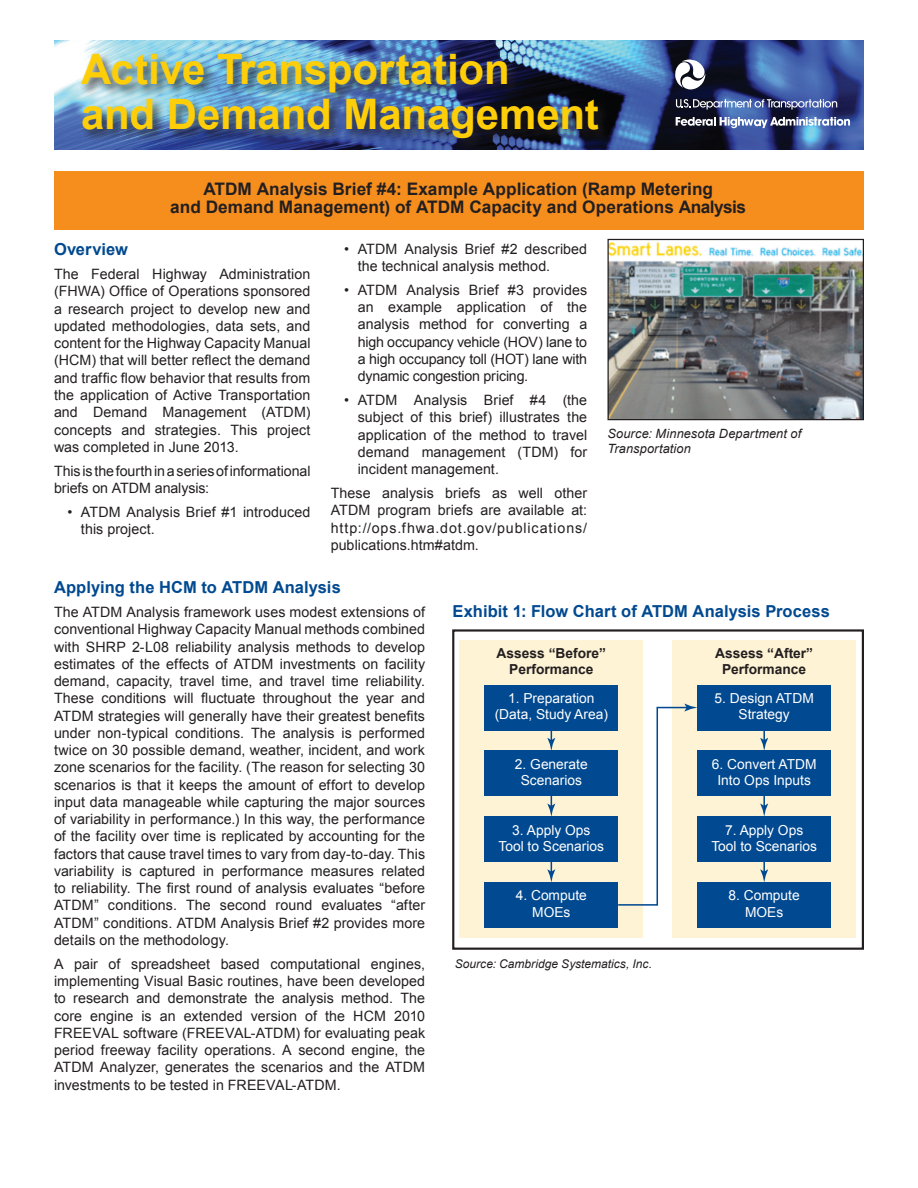
<style>
.page{position:relative;width:918px;height:1188px;background:#fff}
.page>*{position:absolute;margin:0;border:0;box-sizing:border-box;transform-origin:0 0}
.t1{font:700 42px/45px "Arial";letter-spacing:-.005em;color:#fece08}
.t2{font:700 17.25px/18px "Arial";color:#231f20;text-align:center}
.t3{font:700 16.5px "Arial";letter-spacing:.005em;color:#014990}
.t4{font:14.25px/17.2px "Arial";letter-spacing:.005em;color:#231f20;text-align:justify}
.t5{font:13.8px/16.5px "Arial";color:#fff;text-align:center}
.t6{font:700 13.8px/16.5px "Arial";color:#231f20;text-align:center}
.t7{font:italic 12.75px/15px "Arial";letter-spacing:.01em;color:#231f20}
.t8{font:italic 12px "Arial";color:#231f20}
</style>
<div class="page">
<img style="left:54px;top:41px;width:810px;height:108px">
<div style="left:79px;top:51px;width:533px;height:101px;background:#231f20;opacity:.75"></div>
<svg style="left:676px;top:99px;width:161px;height:10px;background:#6a769e"></svg>
<svg style="left:676px;top:117px;width:174px;height:11px"></svg>
<svg style="left:675px;top:59px;width:31px;height:31px"></svg>
<img style="left:609px;top:242px;width:253px;height:176px">
<div style="left:607px;top:239px;width:257px;height:181px;border:1px solid #231f20"></div>
<div style="left:54px;top:171px;width:810px;height:59px;background:#f68e1e"></div>
<div style="left:459px;top:640px;width:184px;height:297px;background:#fef3d5"></div>
<div style="left:672px;top:640px;width:184px;height:297px;background:#fef3d5"></div>
<div style="left:485px;top:685px;width:133px;height:45px;background:#014990"></div>
<div style="left:485px;top:751px;width:133px;height:45px;background:#014990"></div>
<div style="left:485px;top:817px;width:133px;height:45px;background:#014990"></div>
<div style="left:485px;top:882px;width:133px;height:45px;background:#014990"></div>
<div style="left:697px;top:685px;width:134px;height:45px;background:#014990"></div>
<div style="left:697px;top:751px;width:134px;height:45px;background:#014990"></div>
<div style="left:697px;top:817px;width:134px;height:45px;background:#014990"></div>
<div style="left:697px;top:882px;width:134px;height:45px;background:#014990"></div>
<svg style="left:547px;top:730px;width:8px;height:21px"></svg>
<svg style="left:760px;top:730px;width:8px;height:21px"></svg>
<svg style="left:760px;top:796px;width:8px;height:21px"></svg>
<svg style="left:760px;top:862px;width:8px;height:20px"></svg>
<svg style="left:547px;top:796px;width:8px;height:21px"></svg>
<svg style="left:547px;top:862px;width:8px;height:20px"></svg>
<svg style="left:617px;top:704px;width:80px;height:202px"></svg>
<div style="left:452px;top:629px;width:412px;height:321px;border:2px solid #231f20"></div>
<h1 class="t1" style="left:81px;top:48px;width:519px">Active Transportation<br>and Demand Management</h1>
<p class="t2" style="left:170px;top:181px;width:577px">ATDM Analysis Brief #4: Example Application (Ramp Metering<br>and Demand Management) of ATDM Capacity and Operations Analysis</p>
<p class="t3" style="left:54px;top:239px;width:76px">Overview</p>
<p class="t4" style="left:54px;top:266px;width:258px">The Federal Highway Administration (FHWA) Office of Operations sponsored a research project to develop new and updated methodologies, data sets, and content for the Highway Capacity Manual (HCM) that will better reflect the demand and traffic flow behavior that results from the application of Active Transportation and Demand Management (ATDM) concepts and strategies. This project was completed in June 2013.</p>
<p class="t4" style="left:54px;top:462px;width:258px">This is the fourth in a series of informational briefs on ATDM analysis:</p>
<p class="t4" style="left:81px;top:504px;width:231px;text-indent:-13px">• ATDM Analysis Brief #1 introduced this project.</p>
<p class="t4" style="left:358px;top:240px;width:231px;text-indent:-13px">• ATDM Analysis Brief #2 described the technical analysis method.</p>
<p class="t4" style="left:358px;top:281px;width:231px;text-indent:-13px">• ATDM Analysis Brief #3 provides an example application of the analysis method for converting a high occupancy vehicle (HOV) lane to a high occupancy toll (HOT) lane with dynamic congestion pricing.</p>
<p class="t4" style="left:358px;top:392px;width:231px;text-indent:-13px">• ATDM Analysis Brief #4 (the subject of this brief) illustrates the application of the method to travel demand management (TDM) for incident management.</p>
<p class="t4" style="left:331px;top:485px;width:258px">These analysis briefs as well other ATDM program briefs are available at: http://ops.fhwa.dot.gov/publications/ publications.htm#atdm.</p>
<p class="t7" style="left:608px;top:426px;width:195px">Source: Minnesota Department of<br>Transportation</p>
<p class="t3" style="left:54px;top:576px;width:288px">Applying the HCM to ATDM Analysis</p>
<p class="t4" style="left:54px;top:604px;width:373px">The ATDM Analysis framework uses modest extensions of conventional Highway Capacity Manual methods combined with SHRP 2-L08 reliability analysis methods to develop estimates of the effects of ATDM investments on facility demand, capacity, travel time, and travel time reliability.<br>These conditions will fluctuate throughout the year and ATDM strategies will generally have their greatest benefits under non-typical conditions. The analysis is performed twice on 30 possible demand, weather, incident, and work zone scenarios for the facility. (The reason for selecting 30 scenarios is that it keeps the amount of effort to develop input data manageable while capturing the major sources of variability in performance.) In this way, the performance of the facility over time is replicated by accounting for the factors that cause travel times to vary from day-to-day. This variability is captured in performance measures related to reliability. The first round of analysis evaluates “before ATDM” conditions. The second round evaluates “after ATDM” conditions. ATDM Analysis Brief #2 provides more details on the methodology.</p>
<p class="t4" style="left:54px;top:955px;width:373px">A pair of spreadsheet based computational engines, implementing Visual Basic routines, have been developed to research and demonstrate the analysis method. The core engine is an extended version of the HCM 2010<br>FREEVAL software (FREEVAL-ATDM) for evaluating peak period freeway facility operations. A second engine, the ATDM Analyzer, generates the scenarios and the ATDM investments to be tested in FREEVAL-ATDM.</p>
<p class="t8" style="left:455px;top:956px;width:199px">Source: Cambridge Systematics, Inc.</p>
<p class="t3" style="left:453px;top:600px;width:379px">Exhibit 1: Flow Chart of ATDM Analysis Process</p>
<p class="t6" style="left:497px;top:645px;width:111px">Assess “Before”<br>Performance</p>
<p class="t6" style="left:715px;top:645px;width:99px">Assess “After”<br>Performance</p>
<p class="t5" style="left:495px;top:690px;width:115px">1. Preparation (Data, Study Area)</p>
<p class="t5" style="left:515px;top:756px;width:74px">2. Generate<br>Scenarios</p>
<p class="t5" style="left:499px;top:822px;width:107px">3. Apply Ops<br>Tool to Scenarios</p>
<p class="t5" style="left:516px;top:887px;width:73px">4. Compute<br>MOEs</p>
<p class="t5" style="left:715px;top:690px;width:101px">5. Design ATDM<br>Strategy</p>
<p class="t5" style="left:712px;top:756px;width:106px">6. Convert ATDM<br>Into Ops Inputs</p>
<p class="t5" style="left:711px;top:822px;width:107px">7. Apply Ops<br>Tool to Scenarios</p>
<p class="t5" style="left:729px;top:887px;width:73px">8. Compute<br>MOEs</p>
</div>
